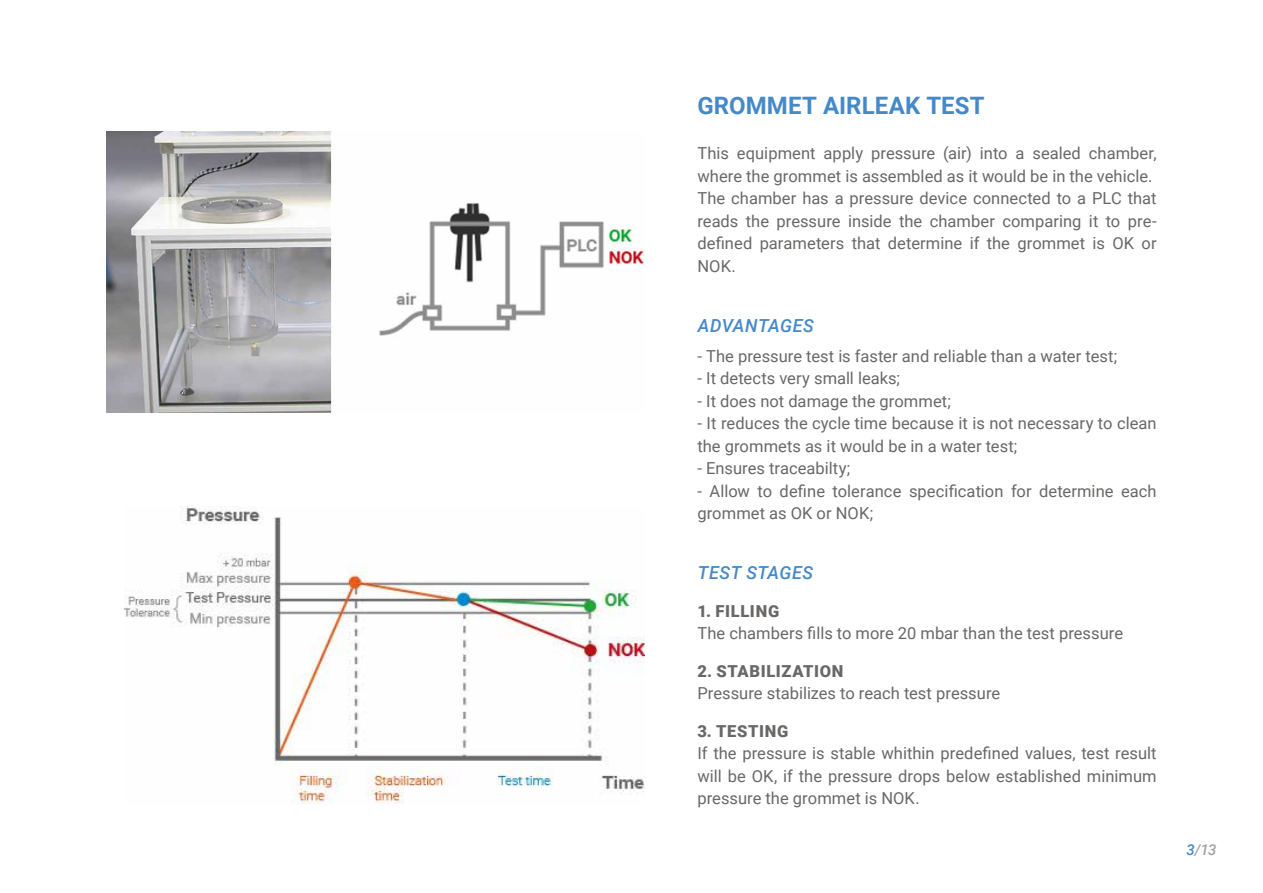
<style>
.page{position:relative;width:1263px;height:893px;background:#fff}
.page>*{position:absolute;margin:0;border:0;box-sizing:border-box;transform-origin:0 0}
.t1{font:700 24px "Roboto";letter-spacing:.005em;color:#4689c8}
.t2{font:italic 500 18px "Roboto";letter-spacing:.03em;color:#4689c8}
.t3{font:16.5px/22.5px "Roboto";color:#696867}
.t4{font:900 16.5px "Roboto";letter-spacing:.04em;color:#696867}
.t5{font:italic 500 15px "Roboto";color:#9fa2a3}
.s1{color:#4689c8}
</style>
<div class="page">
<img style="left:124px;top:506px;width:520px;height:298px">
<img style="left:106px;top:132px;width:538px;height:281px">
<h1 class="t1" style="left:697px;top:89px;width:289px">GROMMET AIRLEAK TEST</h1>
<p class="t3" style="left:697px;top:142px;width:461px">This equipment apply pressure (air) into a sealed chamber, where the grommet is assembled as it would be in the vehicle.<br>The chamber has a pressure device connected to a PLC that reads the pressure inside the chamber comparing it to pre&shy;defined parameters that determine if the grommet is OK or NOK.</p>
<p class="t2" style="left:698px;top:313px;width:118px">ADVANTAGES</p>
<p class="t3" style="left:697px;top:344px;width:421px">- The pressure test is faster and reliable than a water test;</p>
<p class="t3" style="left:697px;top:367px;width:204px">- It detects very small leaks;</p>
<p class="t3" style="left:697px;top:389px;width:255px">- It does not damage the grommet;</p>
<p class="t3" style="left:697px;top:412px;width:461px">- It reduces the cycle time because it is not necessary to clean the grommets as it would be in a water test;</p>
<p class="t3" style="left:697px;top:457px;width:154px">- Ensures traceabilty;</p>
<p class="t3" style="left:697px;top:479px;width:461px">- Allow to define tolerance specification for determine each grommet as OK or NOK;</p>
<p class="t2" style="left:698px;top:560px;width:117px">TEST STAGES</p>
<p class="t4" style="left:697px;top:599px;width:83px">1. FILLING</p>
<p class="t3" style="left:697px;top:622px;width:427px">The chambers fills to more 20 mbar than the test pressure</p>
<p class="t4" style="left:697px;top:659px;width:148px">2. STABILIZATION</p>
<p class="t3" style="left:697px;top:682px;width:304px">Pressure stabilizes to reach test pressure</p>
<p class="t4" style="left:697px;top:719px;width:93px">3. TESTING</p>
<p class="t3" style="left:697px;top:742px;width:461px;text-align:justify">If the pressure is stable whithin predefined values, test result will be OK, if the pressure drops below established minimum pressure the grommet is NOK.</p>
<p class="t5" style="left:1186px;top:839px;width:31px"><span class="s1">3</span>/13</p>
</div>
